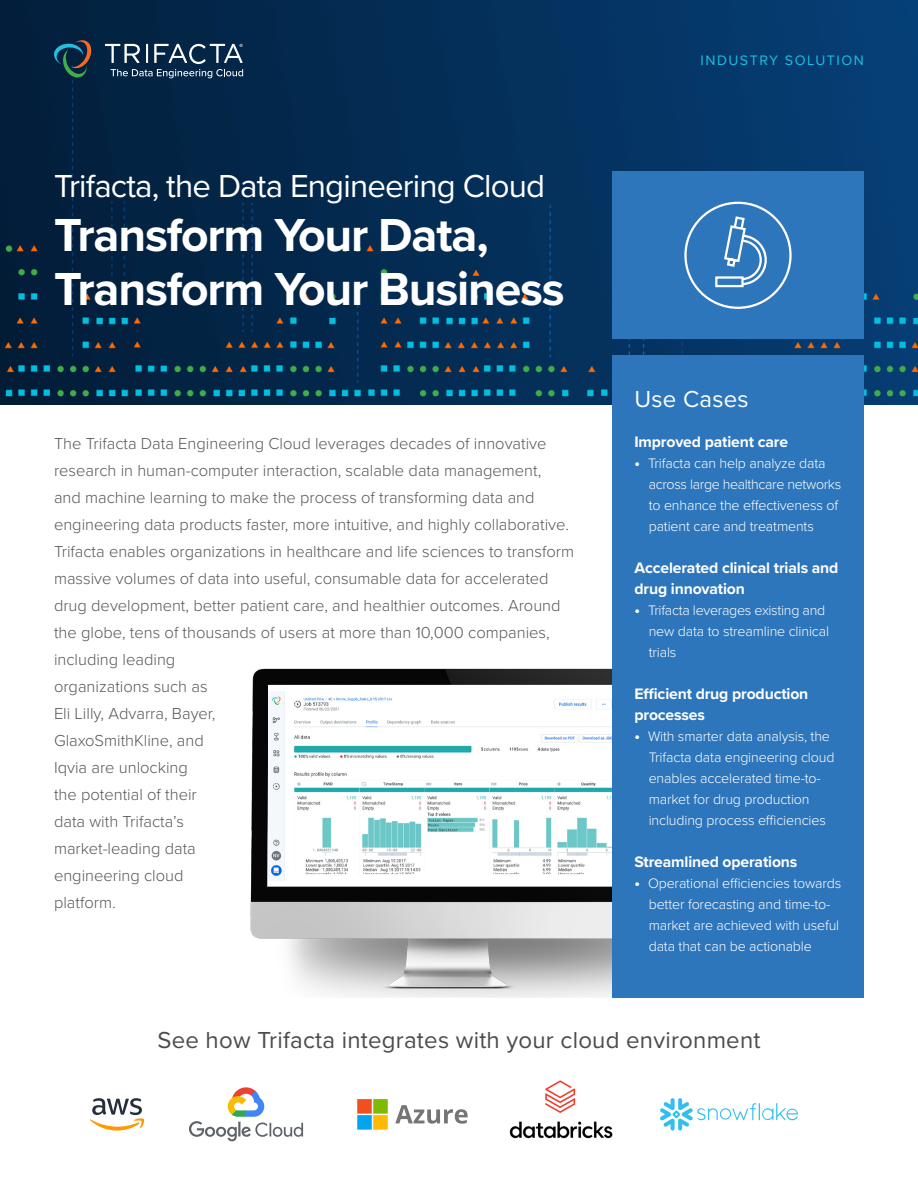
<style>
.page{position:relative;width:918px;height:1188px;background:#fff}
.page>*{position:absolute;margin:0;border:0;box-sizing:border-box;transform-origin:0 0}
.Bullets{font:700 48px/54px "Proxima Nova";letter-spacing:-.025em;color:#fff}
.Bullets-2{font:33px "Proxima Nova";letter-spacing:-.025em;color:#fff}
.Subhead{font:24px "Proxima Nova";letter-spacing:.01em;color:#4b4c4d}
.Subhead-2{font:24px "Proxima Nova";letter-spacing:.01em;color:#fff}
.Sidebar_heading{font:300 16.5px/27px "Proxima Nova";color:#575757}
.Body_Copy{font:700 15.75px/21px "Proxima Nova";letter-spacing:-.01em;color:#fff}
.Body_Copy-2{font:300 14.25px/21px "Proxima Nova";letter-spacing:-.01em;color:#fff}
.Body_Copy-3{font:14.25px "Proxima Nova";letter-spacing:.105em;color:#1cbfdf}
.s1{font-weight:700;font-size:15.75px}
</style>
<div class="page">
<img style="left:250px;top:668px;width:362px;height:329px">
<div style="left:268px;top:685px;width:359px;height:201px;background:#fff"></div>
<img style="left:268px;top:691px;width:344px;height:189px">
<img style="left:0;top:0;width:918px;height:405px">
<div style="left:612px;top:355px;width:252px;height:642px;background:#2e76bc"></div>
<div style="left:612px;top:171px;width:252px;height:168px;background:#2e76bc"></div>
<div style="left:684px;top:202px;width:108px;height:107px;border:2px solid #fff;border-radius:50%"></div>
<svg style="left:724px;top:216px;width:43px;height:70px"></svg>
<div style="left:715px;top:276px;width:29px;height:11px;border:2px solid #fff"></div>
<svg style="left:90px;top:1098px;width:55px;height:33px"></svg>
<svg style="left:189px;top:1087px;width:114px;height:54px"></svg>
<svg style="left:357px;top:1099px;width:31px;height:31px"></svg>
<svg style="left:395px;top:1105px;width:73px;height:19px"></svg>
<img style="left:509px;top:1080px;width:104px;height:59px">
<svg style="left:660px;top:1098px;width:138px;height:33px"></svg>
<svg style="left:54px;top:39px;width:38px;height:39px"></svg>
<svg style="left:105px;top:44px;width:138px;height:34px;background:#38526c"></svg>
<p class="Bullets-2" style="left:54px;top:161px;width:493px">Trifacta, the Data Engineering Cloud</p>
<p class="Bullets" style="left:54px;top:207px;width:512px">Transform Your Data,<br>Transform Your Business</p>
<p class="Sidebar_heading" style="left:54px;top:429px;width:522px">The Trifacta Data Engineering Cloud leverages decades of innovative research in human-computer interaction, scalable data management,<br>and machine learning to make the process of transforming data and engineering data products faster, more intuitive, and highly collaborative.<br>Trifacta enables organizations in healthcare and life sciences to transform massive volumes of data into useful, consumable data for accelerated drug development, better patient care, and healthier outcomes. Around the globe, tens of thousands of users at more than 10,000 companies,</p>
<p class="Sidebar_heading" style="left:54px;top:645px;width:163px">including leading organizations such as<br>Eli Lilly, Advarra, Bayer,<br>GlaxoSmithKline, and<br>Iqvia are unlocking<br>the potential of their data with Trifacta’s market-leading data engineering cloud platform.</p>
<p class="Body_Copy-3" style="left:701px;top:50px;width:165px">INDUSTRY SOLUTION</p>
<p class="Subhead-2" style="left:634px;top:381px;width:116px">Use Cases</p>
<p class="Body_Copy" style="left:634px;top:431px;width:155px">Improved patient care</p>
<p class="Body_Copy-2" style="left:649px;top:452px;width:194px;text-indent:-14px"><span class="s1">•</span> Trifacta can help analyze data across large healthcare networks to enhance the effectiveness of patient care and treatments</p>
<p class="Body_Copy" style="left:634px;top:557px;width:206px">Accelerated clinical trials and drug innovation</p>
<p class="Body_Copy-2" style="left:649px;top:599px;width:182px;text-indent:-14px"><span class="s1">•</span> Trifacta leverages existing and new data to streamline clinical trials</p>
<p class="Body_Copy" style="left:634px;top:683px;width:175px">Efficient drug production processes</p>
<p class="Body_Copy-2" style="left:649px;top:725px;width:187px;text-indent:-14px"><span class="s1">•</span> With smarter data analysis, the<br>Trifacta data engineering cloud enables accelerated time-to&shy;market for drug production including process efficiencies</p>
<p class="Body_Copy" style="left:634px;top:851px;width:164px">Streamlined operations</p>
<p class="Body_Copy-2" style="left:649px;top:872px;width:194px;text-indent:-14px"><span class="s1">•</span> Operational efficiencies towards better forecasting and time-to&shy;market are achieved with useful data that can be actionable</p>
<p class="Subhead" style="left:157px;top:1022px;width:605px">See how Trifacta integrates with your cloud environment</p>
</div>
